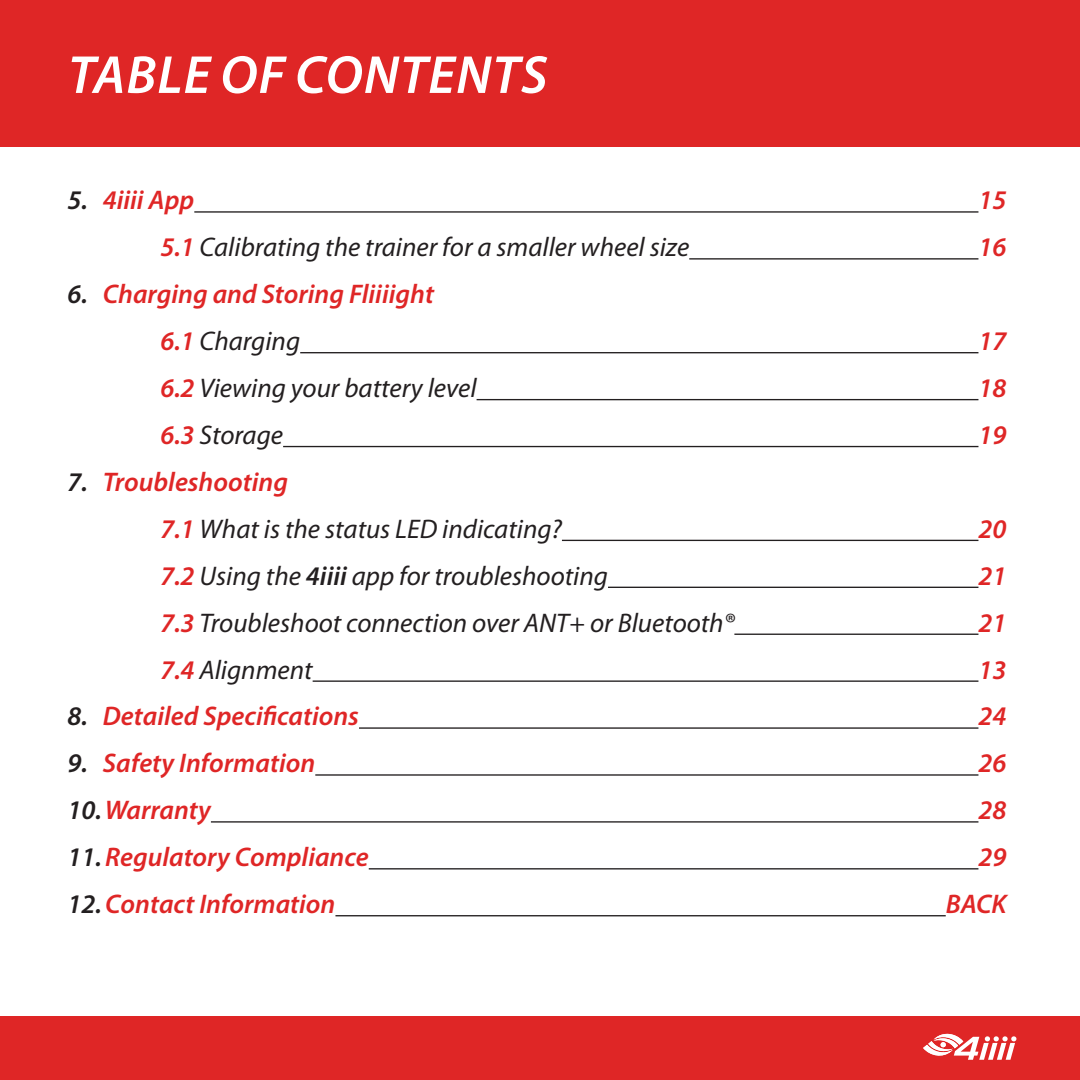
<style>
.page{position:relative;width:1080px;height:1080px;background:#fff}
.page>*{position:absolute;margin:0;border:0;box-sizing:border-box;transform-origin:0 0}
.t1{font:italic 600 54px "Myriad Pro";letter-spacing:.02em;color:#fff}
.t2{font:italic 27px/46.8px "Myriad Pro";color:#231f20}
.t3{font:italic 600 27px/46.8px "Myriad Pro";color:#df2626}
.s1{color:#231f20}
.s2{font-weight:600;color:#df2626}
.s3{font-weight:400;color:#231f20}
.s4{font-weight:600}
</style>
<div class="page">
<div style="left:0;top:1016px;width:1080px;height:64px;background:#df2626"></div>
<div style="left:0;top:0;width:1080px;height:147px;background:#df2626"></div>
<hr style="left:194px;top:211px;width:784px;height:2px;background:#231f20">
<hr style="left:689px;top:258px;width:289px;height:2px;background:#231f20">
<hr style="left:300px;top:352px;width:678px;height:1px;background:#231f20">
<hr style="left:477px;top:399px;width:501px;height:1px;background:#231f20">
<hr style="left:283px;top:446px;width:695px;height:1px;background:#231f20">
<hr style="left:562px;top:540px;width:416px;height:1px;background:#231f20">
<hr style="left:608px;top:587px;width:370px;height:1px;background:#231f20">
<hr style="left:734px;top:634px;width:244px;height:1px;background:#231f20">
<hr style="left:313px;top:680px;width:665px;height:2px;background:#231f20">
<hr style="left:359px;top:727px;width:619px;height:2px;background:#231f20">
<hr style="left:315px;top:774px;width:663px;height:2px;background:#231f20">
<hr style="left:211px;top:821px;width:767px;height:2px;background:#231f20">
<hr style="left:369px;top:868px;width:609px;height:2px;background:#231f20">
<hr style="left:335px;top:915px;width:611px;height:1px;background:#231f20">
<svg style="left:923px;top:1034px;width:93px;height:26px"></svg>
<h1 class="t1" style="left:68px;top:45px;width:481px">TABLE OF CONTENTS</h1>
<p class="t3" style="left:68px;top:177px;width:128px"><span class="s1">5.</span> 4iiii App</p>
<p class="t3" style="left:978px;top:177px;width:30px">15</p>
<p class="t2" style="left:160px;top:224px;width:530px"><span class="s2">5.1</span> Calibrating the trainer for a smaller wheel size</p>
<p class="t3" style="left:978px;top:224px;width:30px">16</p>
<p class="t3" style="left:160px;top:271px;width:275px;text-indent:-93px"><span class="s1">6.</span> Charging and Storing Fliiiight<br>6.1 <span class="s3">Charging</span></p>
<p class="t3" style="left:978px;top:318px;width:30px">17</p>
<p class="t2" style="left:160px;top:365px;width:318px"><span class="s2">6.2</span> Viewing your battery level</p>
<p class="t3" style="left:978px;top:365px;width:30px">18</p>
<p class="t2" style="left:160px;top:412px;width:124px"><span class="s2">6.3</span> Storage</p>
<p class="t3" style="left:978px;top:412px;width:30px">19</p>
<p class="t2" style="left:160px;top:459px;width:403px;text-indent:-93px"><span class="s4">7.</span> <span class="s2">Troubleshooting<br>7.1</span> What is the status LED indicating?</p>
<p class="t3" style="left:978px;top:506px;width:30px">20</p>
<p class="t2" style="left:160px;top:553px;width:449px"><span class="s2">7.2</span> Using the <span class="s4">4iiii</span> app for troubleshooting</p>
<p class="t3" style="left:978px;top:553px;width:30px">21</p>
<p class="t2" style="left:160px;top:600px;width:575px"><span class="s2">7.3</span> Troubleshoot connection over ANT+ or Bluetooth®</p>
<p class="t3" style="left:978px;top:600px;width:30px">21</p>
<p class="t2" style="left:160px;top:647px;width:154px"><span class="s2">7.4</span> Alignment</p>
<p class="t3" style="left:978px;top:647px;width:30px">13</p>
<p class="t3" style="left:68px;top:694px;width:293px"><span class="s1">8.</span> Detailed Specifications</p>
<p class="t3" style="left:978px;top:694px;width:30px">24</p>
<p class="t3" style="left:68px;top:740px;width:249px"><span class="s1">9.</span> Safety Information</p>
<p class="t3" style="left:978px;top:740px;width:30px">26</p>
<p class="t3" style="left:68px;top:787px;width:145px"><span class="s1">10.</span>Warranty</p>
<p class="t3" style="left:978px;top:787px;width:30px">28</p>
<p class="t3" style="left:68px;top:834px;width:303px"><span class="s1">11.</span> Regulatory Compliance</p>
<p class="t3" style="left:978px;top:834px;width:30px">29</p>
<p class="t3" style="left:67px;top:881px;width:269px"><span class="s1">12.</span> Contact Information</p>
<p class="t3" style="left:946px;top:881px;width:62px">BACK</p>
</div>
